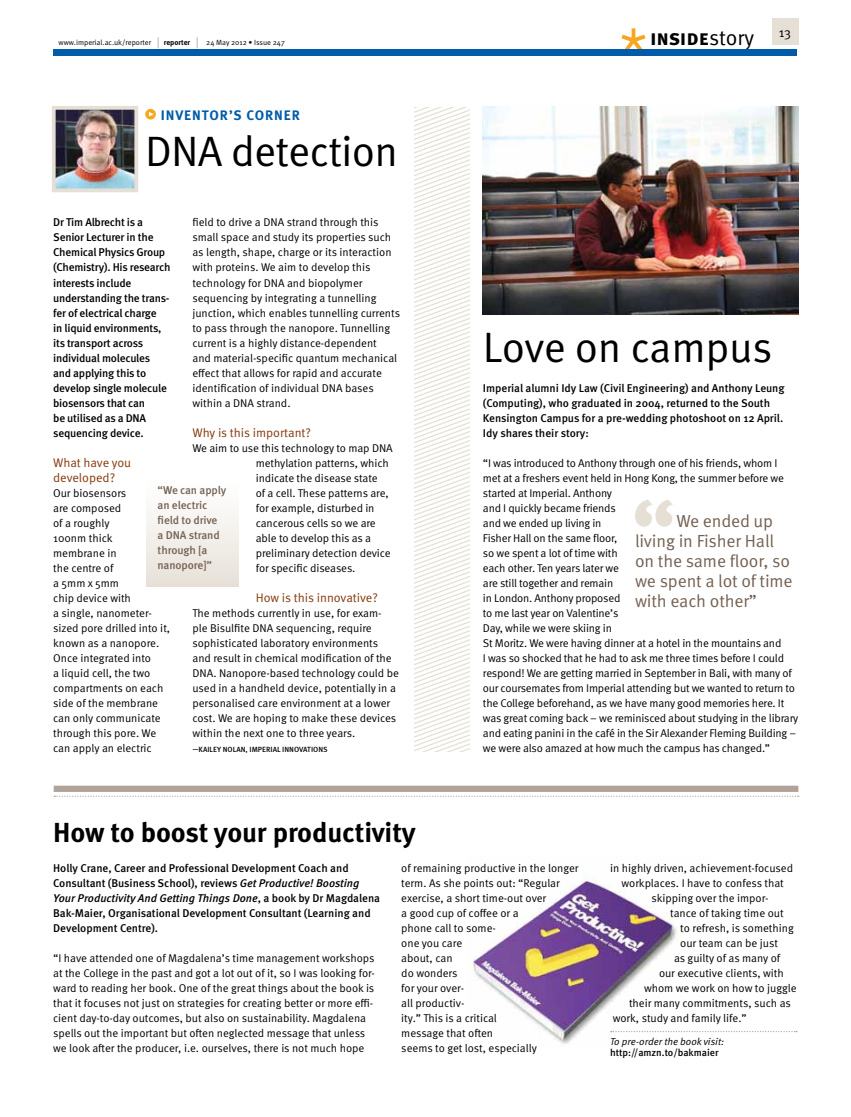
<style>
.page{position:relative;width:851px;height:1117px;background:#fff}
.page>*{position:absolute;margin:0;border:0;box-sizing:border-box;transform-origin:0 0}
.t1{font:42.5px "Meta OT Norm";letter-spacing:-.02em;color:#000}
.t2{font:700 27.5px "Meta OT";color:#000}
.t3{font:700 21.25px "Meta OT";letter-spacing:-.005em;color:#000}
.t4{font:17.5px/20px "Meta OT Norm";letter-spacing:-.01em;color:#756153}
.t5{font:700 13.75px "Meta OT";color:#005baa}
.t6{font:13.12px "Meta OT Norm";color:#000}
.t7{font:12.5px/15px "Meta OT Norm";letter-spacing:-.005em;color:#84390d}
.t8{font:11.25px/15px "Meta OT Norm";letter-spacing:-.01em;color:#000}
.t9{font:500 11.25px/15px "Meta OT";letter-spacing:-.02em;color:#000}
.t10{font:500 11.25px/15px "Meta OT";letter-spacing:-.01em;color:#756153}
.t11{font:10px "Meta OT Norm Ita";letter-spacing:-.005em;color:#000}
.t12{font:500 10px "Meta OT";letter-spacing:-.005em;color:#000}
.t13{font:7.5px "Meta OT Norm";letter-spacing:-.005em;color:#000}
.t14{font:500 7.5px "Meta OT";letter-spacing:.005em;color:#000}
.t15{font:700 7.5px "Meta OT";color:#000}
.s1{font-size:11.25px}
.s2{font-family:"Meta OT Norm";font-weight:400;font-size:11.25px}
.s3{font-family:"Meta OT Norm";font-weight:400}
.s4{font-style:italic}
</style>
<div class="page">
<img style="left:473px;top:870px;width:236px;height:174px">
<div style="left:54px;top:785px;width:744px;height:6px;background:#b0a49a"></div>
<svg style="left:54px;top:795px;width:744px;height:1px"></svg>
<div style="left:145px;top:109px;width:11px;height:10px;background:#faa61c;border-radius:50%"></div>
<svg style="left:149px;top:112px;width:5px;height:4px"></svg>
<img style="left:57px;top:111px;width:76px;height:76px">
<div style="left:52px;top:106px;width:86px;height:86px;border:4px solid #e5dfd6"></div>
<img style="left:482px;top:106px;width:316px;height:208px">
<svg style="left:415px;top:107px;width:54px;height:644px"></svg>
<svg style="left:610px;top:1030px;width:99px;height:1px"></svg>
<svg style="left:635px;top:499px;width:37px;height:27px"></svg>
<div style="left:147px;top:474px;width:91px;height:112px;background:linear-gradient(to bottom,#fff,#e7e1d9)"></div>
<div style="left:771px;top:19px;width:27px;height:26px;background:#e5dfd6"></div>
<svg style="left:621px;top:28px;width:24px;height:21px"></svg>
<div style="left:54px;top:49px;width:743px;height:7px;background:#005baa"></div>
<p class="t13" style="left:58px;top:38px;width:102px">www.imperial.ac.uk/reporter <span class="s1">|</span></p>
<p class="t15" style="left:164px;top:38px;width:35px">reporter <span class="s2">|</span></p>
<p class="t13" style="left:206px;top:38px;width:80px">24 May 2012 • Issue 247</p>
<h3 class="t3" style="left:650px;top:24px;width:106px">inside<span class="s3">story</span></h3>
<p class="t5" style="left:161px;top:106px;width:141px">inventor’s corner</p>
<h1 class="t1" style="left:145px;top:126px;width:254px">DNA detection</h1>
<p class="t6" style="left:778px;top:24px;width:14px">13</p>
<p class="t9" style="left:53px;top:215px;width:119px">Dr Tim Albrecht is a<br>Senior Lecturer in the<br>Chemical Physics Group (Chemistry). H is research interests include understanding the trans&shy;fer of electrical charge<br>in liquid environments, its transport across individual molecules and applying this to develop single molecule biosensors that can<br>be utilised as a DNA sequencing device.</p>
<p class="t7" style="left:53px;top:455px;width:80px">What have you developed?</p>
<p class="t8" style="left:53px;top:485px;width:118px">Our biosensors<br>are composed<br>of a roughly<br>100nm thick<br>membrane in<br>the centre of<br>a 5mm x 5mm<br>chip device with<br>a single, nanometer&shy;sized pore drilled into it, known as a nanopore.<br>Once integrated into<br>a liquid cell, the two compartments on each side of the membrane can only communicate through this pore. We can apply an electric</p>
<p class="t8" style="left:192px;top:215px;width:209px">field to drive a DNA strand through this small space and study its properties such as length, shape, charge or its interaction with proteins. We aim to develop this technology for DNA and biopolymer sequencing by integrating a tunnelling junction, which enables tunnelling currents to pass through the nanopore. Tunnelling current is a highly distance-dependent<br>and material-specific quantum mechanical effect that allows for rapid and accurate identification of individual DNA bases within a DNA strand.</p>
<p class="t7" style="left:192px;top:425px;width:120px">Why is this important?</p>
<p class="t8" style="left:256px;top:440px;width:138px;text-indent:-63px">We aim to use this technology to map DNA methylation patterns, which indicate the disease state<br>of a cell. These patterns are, for example, disturbed in cancerous cells so we are able to develop this as a preliminary detection device for specific diseases.</p>
<p class="t7" style="left:256px;top:590px;width:123px">How is this innovative?</p>
<p class="t8" style="left:192px;top:605px;width:208px">The methods currently in use, for exam&shy;ple Bisulfite DNA sequencing, require sophisticated laboratory environments and result in chemical modification of the DNA. N anopore-based technology could be used in a handheld device, potentially in a personalised care environment at a lower cost. We are hoping to make these devices within the next one to three years.</p>
<p class="t14" style="left:192px;top:744px;width:137px">—Kailey Nolan, Imperial I nnovations</p>
<p class="t10" style="left:158px;top:482px;width:70px">“We can apply an electric field to drive<br>a DNA strand through [a nanopore]”</p>
<h1 class="t1" style="left:483px;top:321px;width:291px">Love on campus</h1>
<p class="t9" style="left:483px;top:380px;width:303px">I mperial alumni Idy Law (Civil Engineering) and Anthony Leung (Computing), who graduated in 2004, returned to the South Kensington Campus for a pre-wedding photoshoot on 12 April.<br>I dy shares their story:</p>
<p class="t8" style="left:483px;top:455px;width:317px">“I was introduced to Anthony through one of his friends, whom I met at a freshers event held in Hong Kong, the summer before we started at Imperial. Anthony<br>and I quickly became friends<br>and we ended up living in<br>Fisher Hall on the same floor,<br>so we spent a lot of time with<br>each other. Ten years later we<br>are still together and remain<br>in London. Anthony proposed<br>to me last year on Valentine’s<br>Day, while we were skiing in<br>St Moritz. We were having dinner at a hotel in the mountains and<br>I was so shocked that he had to ask me three times before I could respond! We are getting married in September in Bali, with many of our coursemates from Imperial attending but we wanted to return to the College beforehand, as we have many good memories here. It was great coming back – we reminisced about studying in the library and eating panini in the café in the Sir Alexander Fleming Building – we were also amazed at how much the campus has changed.”</p>
<h3 class="t4" style="left:635px;top:510px;width:159px;text-indent:41px">We ended up living in Fisher Hall on the same floor, so we spent a lot of time with each other”</h3>
<h2 class="t2" style="left:53px;top:814px;width:364px">How to boost your productivity</h2>
<p class="t8" style="left:401px;top:860px;width:179px">of remaining productive in the longer term. As she points out: “Regular exercise, a short time-out over<br>a good cup of coffee or a<br>phone call to some-<br>one you care<br>about, can<br>do wonders<br>for your over-<br>all productiv-<br>ity.” This is a critical<br>message that often<br>seems to get lost, especially</p>
<p class="t8" style="left:610px;top:860px;width:184px">in highly driven, achievement-focused</p>
<p class="t9" style="left:53px;top:860px;width:328px">H olly Crane, Career and Professional Development Coach and Consultant (Business School), reviews <span class="s4">Get Productive! Boosting Your Productivity And Getting Things Done</span>, a book by Dr Magdalena Bak-Maier, Organisational Development Consultant (Learning and Development Centre).</p>
<p class="t8" style="left:53px;top:950px;width:323px">“I have attended one of Magdalena’s time management workshops at the College in the past and got a lot out of it, so I was looking for&shy;ward to reading her book. One of the great things about the book is that it focuses not just on strategies for creating better or more effi&shy;cient day-to-day outcomes, but also on sustainability. Magdalena spells out the important but often neglected message that unless we look after the producer, i.e. ourselves, there is not much hope</p>
<p class="t8" style="left:621px;top:875px;width:164px">workplaces. I have to confess that</p>
<p class="t8" style="left:651px;top:890px;width:118px">skipping over the impor-</p>
<p class="t8" style="left:670px;top:905px;width:115px">tance of taking time out</p>
<p class="t8" style="left:680px;top:920px;width:115px">to refresh, is something</p>
<p class="t8" style="left:680px;top:935px;width:99px">our team can be just</p>
<p class="t8" style="left:674px;top:950px;width:108px">as guilty of as many of</p>
<p class="t8" style="left:659px;top:965px;width:126px">our executive clients, with</p>
<p class="t8" style="left:644px;top:980px;width:154px">whom we work on how to juggle</p>
<p class="t8" style="left:629px;top:995px;width:163px">their many commitments, such as</p>
<p class="t8" style="left:612px;top:1010px;width:135px">work, study and family life.”</p>
<p class="t11" style="left:610px;top:1034px;width:115px">To pre-order the book visit:</p>
<p class="t12" style="left:610px;top:1046px;width:110px">http://amzn.to/bakmaier</p>
</div>
